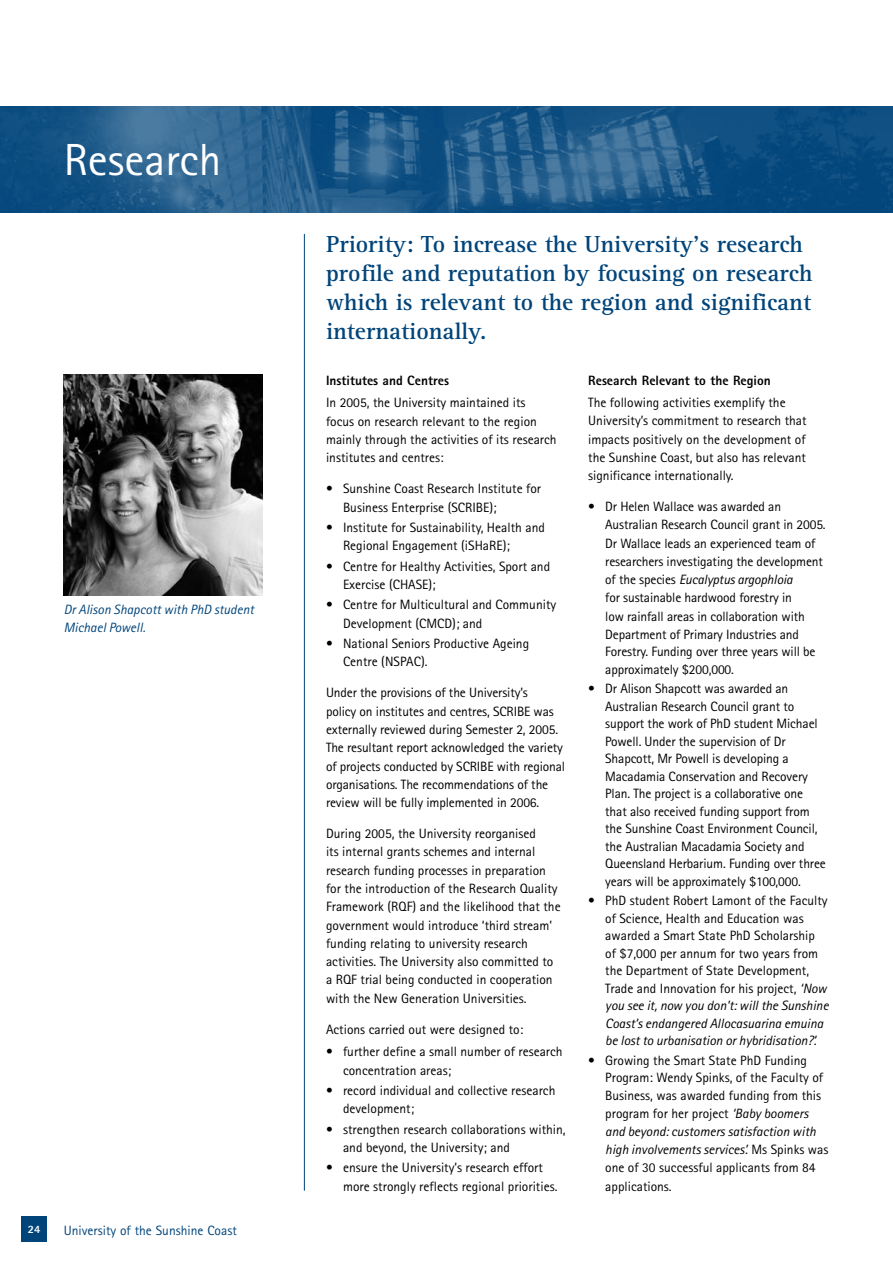
<style>
.page{position:relative;width:893px;height:1263px;background:#fff}
.page>*{position:absolute;margin:0;border:0;box-sizing:border-box;transform-origin:0 0}
.t1{font:45px "Rotis Sans Serif";color:#fff}
.t2{font:700 24px/29px "Rotis Serif";color:#00447a}
.t3{font:13.5px/18.3px "Rotis Sans Serif";color:#000}
.t4{font:800 13.5px "Rotis Sans Serif";color:#000}
.t5{font:italic 13.5px/18px "Rotis Sans Serif";color:#00447a}
.t6{font:13.5px "Rotis Sans Serif";color:#00447a}
.t7{font:800 11.25px "Rotis Sans Serif";color:#fff}
.s1{font-style:italic}
</style>
<div class="page">
<div style="left:21px;top:1216px;width:26px;height:26px;background:#00447a"></div>
<hr style="left:304px;top:234px;width:1px;height:957px;background:#00447a">
<img style="left:0;top:106px;width:893px;height:107px">
<img style="left:64px;top:374px;width:198px;height:221px">
<h1 class="t1" style="left:64px;top:133px;width:159px">Research</h1>
<p class="t5" style="left:64px;top:600px;width:192px">Dr Alison Shapcott with PhD student<br>Michael Powell.</p>
<p class="t7" style="left:28px;top:1222px;width:14px">24</p>
<p class="t6" style="left:64px;top:1222px;width:175px">University of the Sunshine Coast</p>
<h2 class="t2" style="left:326px;top:230px;width:488px">Priority: To increase the University’s research profile and reputation by focusing on research which is relevant to the region and significant internationally.</h2>
<p class="t4" style="left:326px;top:372px;width:125px">Institutes and Centres</p>
<p class="t3" style="left:326px;top:393px;width:232px">In 2005, the University maintained its focus on research relevant to the region mainly through the activities of its research institutes and centres:</p>
<p class="t3" style="left:343px;top:479px;width:200px;text-indent:-17px">• Sunshine Coast Research Institute for<br>Business Enterprise (SCRIBE);</p>
<p class="t3" style="left:343px;top:518px;width:203px;text-indent:-17px">• Institute for Sustainability, Health and<br>Regional Engagement (iSHaRE);</p>
<p class="t3" style="left:343px;top:557px;width:209px;text-indent:-17px">• Centre for Healthy Activities, Sport and<br>Exercise (CHASE);</p>
<p class="t3" style="left:343px;top:595px;width:215px;text-indent:-17px">• Centre for Multicultural and Community<br>Development (CMCD); and</p>
<p class="t3" style="left:343px;top:634px;width:188px;text-indent:-17px">• National Seniors Productive Ageing<br>Centre (NSPAC).</p>
<p class="t3" style="left:326px;top:683px;width:241px">Under the provisions of the University’s<br>policy on institutes and centres, SCRIBE was externally reviewed during Semester 2, 2005.<br>The resultant report acknowledged the variety of projects conducted by SCRIBE with regional organisations. The recommendations of the review will be fully implemented in 2006.</p>
<p class="t3" style="left:326px;top:824px;width:236px">During 2005, the University reorganised<br>its internal grants schemes and internal research funding processes in preparation for the introduction of the Research Quality Framework (RQF) and the likelihood that the government would introduce ‘third stream’ funding relating to university research activities. The University also committed to a RQF trial being conducted in cooperation with the New Generation Universities.</p>
<p class="t3" style="left:326px;top:1020px;width:199px">Actions carried out were designed to:</p>
<p class="t3" style="left:343px;top:1042px;width:221px;text-indent:-17px">• further define a small number of research concentration areas;</p>
<p class="t3" style="left:343px;top:1081px;width:214px;text-indent:-17px">• record individual and collective research development;</p>
<p class="t3" style="left:343px;top:1120px;width:224px;text-indent:-17px">• strengthen research collaborations within, and beyond, the University; and</p>
<p class="t3" style="left:343px;top:1158px;width:216px;text-indent:-17px">• ensure the University’s research effort more strongly reflects regional priorities.</p>
<p class="t4" style="left:588px;top:372px;width:184px">Research Relevant to the Region</p>
<p class="t3" style="left:588px;top:393px;width:220px">The following activities exemplify the University’s commitment to research that impacts positively on the development of the Sunshine Coast, but also has relevant significance internationally.</p>
<p class="t3" style="left:605px;top:497px;width:222px;text-indent:-17px">• Dr Helen Wallace was awarded an Australian Research Council grant in 2005.<br>Dr Wallace leads an experienced team of researchers investigating the development of the species <span class="s1">Eucalyptus argophloia<br></span>for sustainable hardwood forestry in<br>low rainfall areas in collaboration with Department of Primary Industries and Forestry. Funding over three years will be approximately $200,000.</p>
<p class="t3" style="left:605px;top:680px;width:222px;line-height:17.5px;text-indent:-17px">• Dr Alison Shapcott was awarded an Australian Research Council grant to support the work of PhD student Michael Powell. Under the supervision of Dr Shapcott, Mr Powell is developing a Macadamia Conservation and Recovery Plan. The project is a collaborative one that also received funding support from the Sunshine Coast Environment Council, the Australian Macadamia Society and Queensland Herbarium. Funding over three years will be approximately $100,000.</p>
<p class="t3" style="left:605px;top:892px;width:225px;line-height:17.5px;text-indent:-17px">• PhD student Robert Lamont of the Faculty of Science, Health and Education was awarded a Smart State PhD Scholarship of $7,000 per annum for two years from the Department of State Development, Trade and Innovation for his project, <span class="s1">‘Now you see it, now you don’t: will the Sunshine Coast’s endangered Allocasuarina emuina be lost to urbanisation or hybridisation?’.</span></p>
<p class="t3" style="left:605px;top:1051px;width:225px;text-indent:-17px">• Growing the Smart State PhD Funding Program: Wendy Spinks, of the Faculty of Business, was awarded funding from this program for her project <span class="s1">‘Baby boomers and beyond: customers satisfaction with high involvements services’.</span> Ms Spinks was one of 30 successful applicants from 84 applications.</p>
</div>
